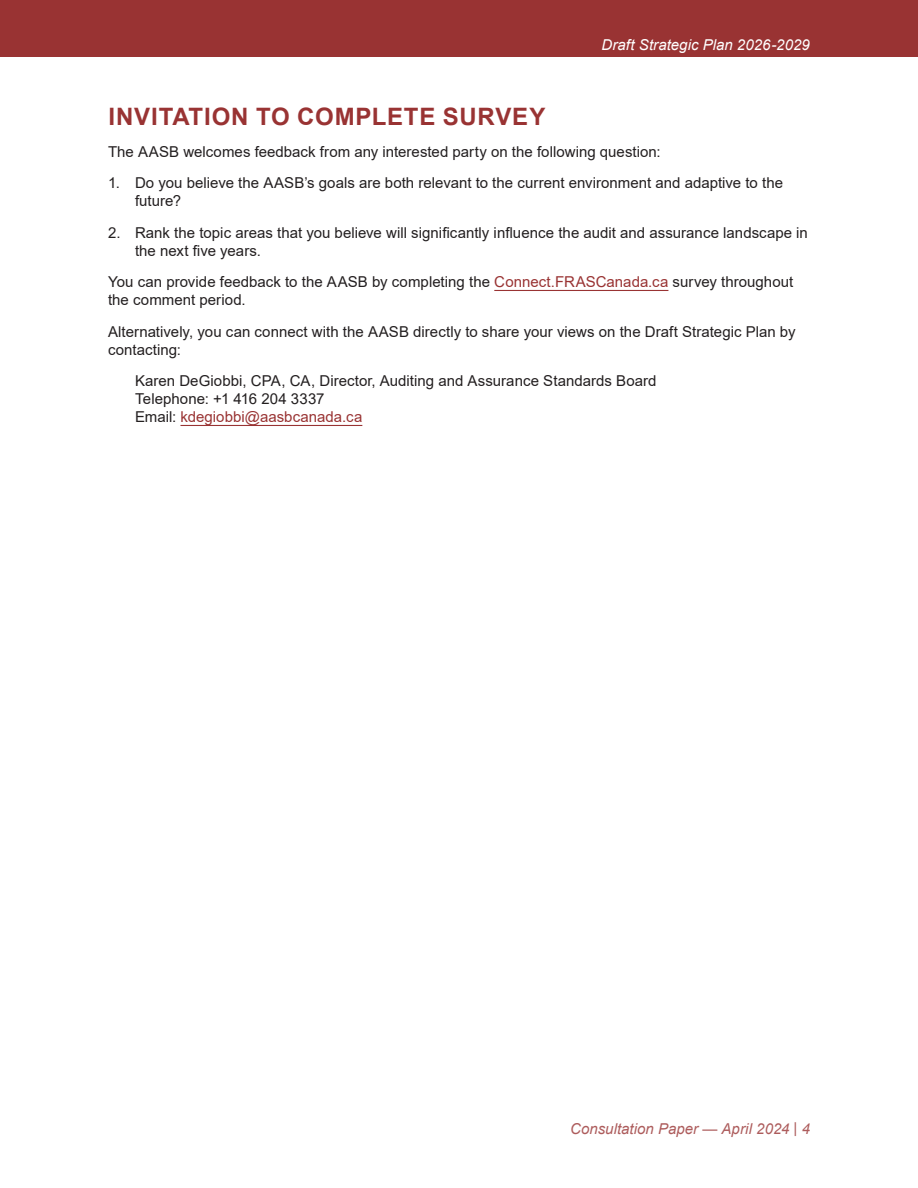
<style>
.page{position:relative;width:918px;height:1188px;background:#fff}
.page>*{position:absolute;margin:0;border:0;box-sizing:border-box;transform-origin:0 0}
.t1{font:700 24px "Arial";letter-spacing:.03em;color:#933}
.t2{font:15px/18px "Arial";letter-spacing:.005em;color:#231f20}
.t3{font:italic 15px "Arial";letter-spacing:.005em;color:#ad5c5c}
.t4{font:15px "Arial";color:#933}
.t5{font:italic 15px "Arial";letter-spacing:.005em;color:#fff}
.s1{color:#933}
.s2{color:#231f20}
</style>
<div class="page">
<div style="left:0;top:0;width:918px;height:57px;background:#933"></div>
<hr style="left:494px;top:290px;width:174px;height:1px;background:#933">
<hr style="left:180px;top:425px;width:182px;height:1px;background:#933">
<p class="t5" style="left:601px;top:35px;width:210px">Draft Strategic Plan 2026-2029</p>
<h2 class="t1" style="left:108px;top:100px;width:438px">INVITATION TO COMPLETE SURVEY</h2>
<p class="t2" style="left:108px;top:143px;width:554px">The AASB welcomes feedback from any interested party on the following question:</p>
<p class="t2" style="left:135px;top:174px;width:650px;text-indent:-27px">1. Do you believe the AASB’s goals are both relevant to the current environment and adaptive to the future?</p>
<p class="t2" style="left:135px;top:224px;width:674px;text-indent:-27px">2. Rank the topic areas that you believe will significantly influence the audit and assurance landscape in the next five years.</p>
<p class="t2" style="left:108px;top:273px;width:687px">You can provide feedback to the AASB by completing the <span class="s1">Connect.FRASCanada.ca</span> survey throughout the comment period.</p>
<p class="t2" style="left:108px;top:323px;width:689px">Alternatively, you can connect with the AASB directly to share your views on the Draft Strategic Plan by contacting:</p>
<p class="t2" style="left:135px;top:372px;width:523px">Karen DeGiobbi, CPA, CA, Director, Auditing and Assurance Standards Board</p>
<p class="t2" style="left:135px;top:390px;width:191px">Telephone: +1 416 204 3337</p>
<p class="t4" style="left:135px;top:407px;width:229px"><span class="s2">Email:</span> kdegiobbi@aasbcanada.ca</p>
<p class="t3" style="left:570px;top:1119px;width:241px">Consultation Paper — April 2024 | 4</p>
</div>
